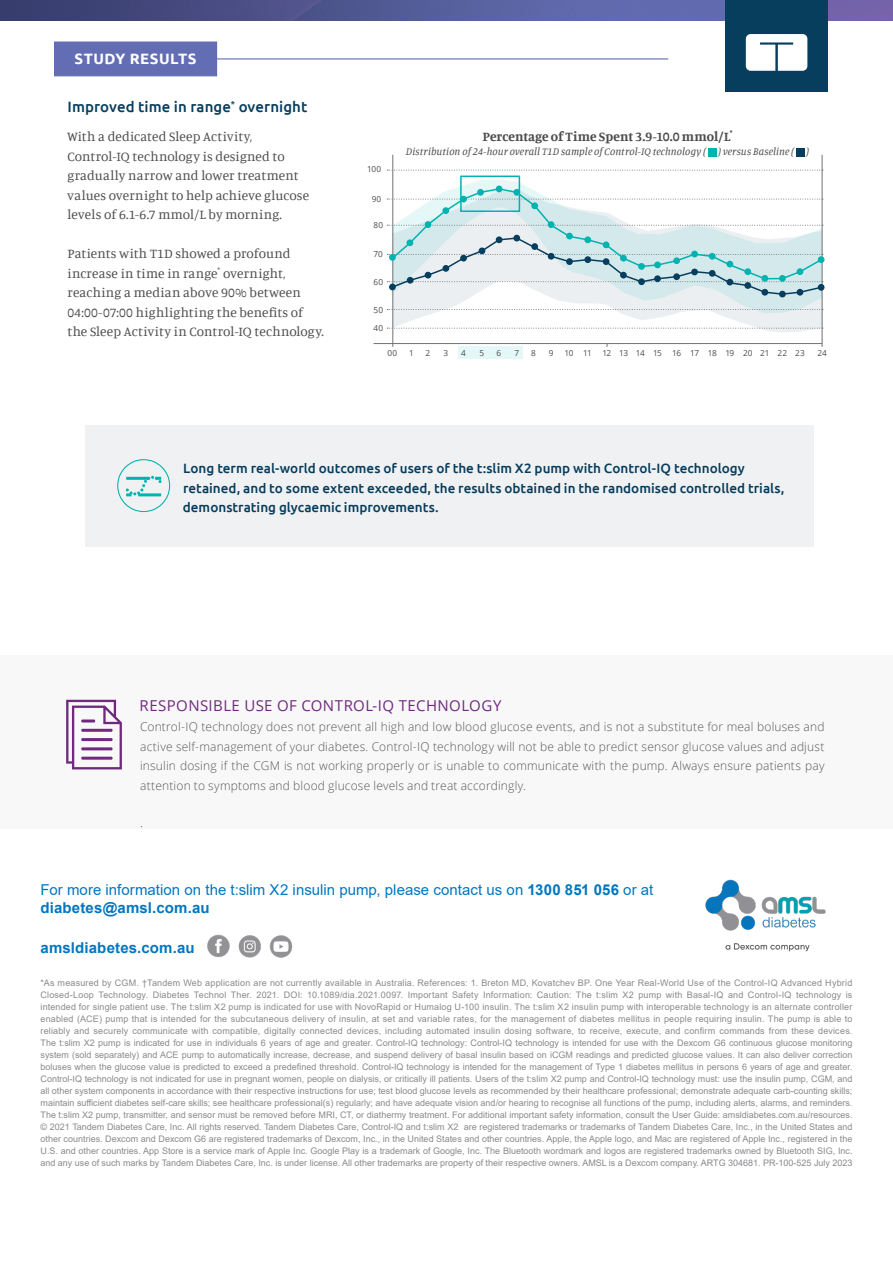
<style>
.page{position:relative;width:893px;height:1263px;background:#fff}
.page>*{position:absolute;margin:0;border:0;box-sizing:border-box;transform-origin:0 0}
.t1{font:15px/18px "Arial";letter-spacing:.005em;color:#0077c0}
.Callout_-_Subhead{font:15px "Open Sans";letter-spacing:.03em;color:#6f297f}
.Subhead{font:500 15px "Ubuntu";letter-spacing:.005em;color:#073d5d}
.t2{font:700 15px "Arial";letter-spacing:.01em;color:#0077c0}
.Section_Header{font:700 15px "Ubuntu";letter-spacing:.035em;color:#fff}
.Body{font:13.5px/19.5px "Manuale";letter-spacing:.01em;color:#4b4c4d}
.Intro{font:500 13.5px/19.5px "Ubuntu";color:#073d5d}
.Table_-_Title{font:700 13.5px "Manuale";letter-spacing:.005em;color:#4b4c4d}
.Dimensions{font:300 12.75px "Open Sans";color:#57585a}
.Dimensions-2{font:300 12px/19.5px "Open Sans";letter-spacing:.015em;color:#57585a;text-align:justify}
.Table_-_Subtitle{font:italic 10.5px "Manuale";letter-spacing:.005em;color:#4b4c4d}
.Disclosures{font:9px/12px "Arial";color:#8a8a8e;text-align:justify}
.t3{font:8.25px "Open Sans";letter-spacing:-.01em;color:#4b4c4d}
.s1{font-weight:700}
</style>
<div class="page">
<img style="left:0;top:0;width:893px;height:20px">
<div style="left:0;top:655px;width:893px;height:173px;background:#f8f8f8"></div>
<svg style="left:66px;top:700px;width:56px;height:69px"></svg>
<svg style="left:393px;top:313px;width:429px;height:20px"></svg>
<div style="left:458px;top:346px;width:64px;height:13px;background:#e6f7f7"></div>
<div style="left:708px;top:149px;width:8px;height:8px;background:#00b2b0"></div>
<div style="left:796px;top:149px;width:8px;height:8px;background:#073d5d"></div>
<div style="left:460px;top:176px;width:60px;height:36px;border:2px solid #00b2b0"></div>
<svg style="left:387px;top:328px;width:435px;height:1px"></svg>
<svg style="left:387px;top:170px;width:435px;height:1px"></svg>
<hr style="left:374px;top:343px;width:448px;height:1px;background:#717275">
<svg style="left:393px;top:179px;width:429px;height:134px"></svg>
<hr style="left:392px;top:155px;width:1px;height:192px;background:#717275">
<hr style="left:822px;top:155px;width:1px;height:192px;background:#717275">
<div style="left:818px;top:256px;width:6px;height:7px;background:#00b2b0;border-radius:50%"></div>
<div style="left:779px;top:291px;width:7px;height:6px;background:#073d5d;border-radius:50%"></div>
<div style="left:818px;top:284px;width:6px;height:7px;background:#073d5d;border-radius:50%"></div>
<svg style="left:387px;top:186px;width:436px;height:110px"></svg>
<div style="left:85px;top:425px;width:728px;height:122px;background:#f0f1f2"></div>
<svg style="left:117px;top:459px;width:53px;height:53px"></svg>
<hr style="left:54px;top:58px;width:614px;height:2px;background:#636db3">
<div style="left:54px;top:42px;width:163px;height:34px;background:#636db3"></div>
<div style="left:725px;top:0;width:103px;height:91px;background:#073d5d"></div>
<svg style="left:746px;top:34px;width:61px;height:37px;background:#ecf0f3"></svg>
<img style="left:207px;top:934px;width:86px;height:24px">
<img style="left:705px;top:879px;width:121px;height:73px">
<p class="Section_Header" style="left:75px;top:50px;width:124px">STUDY RESULTS</p>
<p class="Subhead" style="left:68px;top:97px;width:241px">Improved time in range<sup>*</sup> overnight</p>
<p class="Body" style="left:68px;top:127px;width:243px">With a dedicated Sleep Activity, Control-IQ technology is designed to gradually narrow and lower treatment values overnight to help achieve glucose levels of 6.1-6.7 mmol/L by morning.</p>
<p class="Body" style="left:68px;top:244px;width:258px">Patients with T1D showed a profound increase in time in range<sup>*</sup> overnight, reaching a median above 90% between 04:00-07:00 highlighting the benefits of the Sleep Activity in Control-IQ technology.</p>
<p class="t3" style="left:367px;top:163px;width:16px">100</p>
<p class="t3" style="left:372px;top:193px;width:11px">90</p>
<p class="t3" style="left:373px;top:219px;width:11px">80</p>
<p class="t3" style="left:373px;top:249px;width:11px">70</p>
<p class="t3" style="left:373px;top:276px;width:11px">60</p>
<p class="t3" style="left:373px;top:304px;width:11px">50</p>
<p class="t3" style="left:373px;top:323px;width:11px">40</p>
<p class="Table_-_Title" style="left:482px;top:128px;width:252px">Percentage of Time Spent 3.9-10.0 mmol/L<sup>*</sup></p>
<p class="Table_-_Subtitle" style="left:406px;top:145px;width:405px">Distribution of 24-hour overall T1D sample of Control-IQ technology ( ) versus Baseline ( )</p>
<p class="t3" style="left:388px;top:347px;width:11px">00</p>
<p class="t3" style="left:409px;top:347px;width:6px">1</p>
<p class="t3" style="left:426px;top:347px;width:6px">2</p>
<p class="t3" style="left:443px;top:347px;width:6px">3</p>
<p class="t3" style="left:461px;top:347px;width:6px">4</p>
<p class="t3" style="left:480px;top:347px;width:6px">5</p>
<p class="t3" style="left:496px;top:347px;width:6px">6</p>
<p class="t3" style="left:514px;top:347px;width:6px">7</p>
<p class="t3" style="left:531px;top:347px;width:6px">8</p>
<p class="t3" style="left:549px;top:347px;width:6px">9</p>
<p class="t3" style="left:564px;top:347px;width:11px">10</p>
<p class="t3" style="left:583px;top:347px;width:10px">11</p>
<p class="t3" style="left:602px;top:347px;width:10px">12</p>
<p class="t3" style="left:619px;top:347px;width:10px">13</p>
<p class="t3" style="left:636px;top:347px;width:11px">14</p>
<p class="t3" style="left:653px;top:347px;width:11px">15</p>
<p class="t3" style="left:672px;top:347px;width:11px">16</p>
<p class="t3" style="left:690px;top:347px;width:10px">17</p>
<p class="t3" style="left:708px;top:347px;width:11px">18</p>
<p class="t3" style="left:725px;top:347px;width:11px">19</p>
<p class="t3" style="left:743px;top:347px;width:11px">20</p>
<p class="t3" style="left:760px;top:347px;width:11px">21</p>
<p class="t3" style="left:778px;top:347px;width:11px">22</p>
<p class="t3" style="left:795px;top:347px;width:11px">23</p>
<p class="t3" style="left:817px;top:347px;width:11px">24</p>
<p class="Intro" style="left:183px;top:458px;width:603px">Long term real-world outcomes of users of the t:slim X2 pump with Control-IQ technology retained, and to some extent exceeded, the results obtained in the randomised controlled trials, demonstrating glycaemic improvements.</p>
<p class="Callout_-_Subhead" style="left:140px;top:695px;width:363px">RESPONSIBLE USE OF CONTROL-IQ TECHNOLOGY</p>
<p class="Dimensions-2" style="left:140px;top:717px;width:686px">Control-IQ technology does not prevent all high and low blood glucose events, and is not a substitute for meal boluses and active self-management of your diabetes. Control-IQ technology will not be able to predict sensor glucose values and adjust insulin dosing if the CGM is not working properly or is unable to communicate with the pump. Always ensure patients pay attention to symptoms and blood glucose levels and treat accordingly.</p>
<p class="Dimensions" style="left:140px;top:814px;width:5px">.</p>
<p class="t1" style="left:40px;top:880px;width:614px">For more information on the t:slim X2 insulin pump, please contact us on <span class="s1">1300 851 056</span> or at <span class="s1">diabetes@amsl.com.au</span></p>
<p class="t2" style="left:40px;top:937px;width:156px">amsldiabetes.com.au</p>
<p class="Disclosures" style="left:40px;top:977px;width:813px">*As measured by CGM. †Tandem Web application are not currently available in Australia. References: 1. Breton MD, Kovatchev BP. One Year Real-World Use of the Control-IQ Advanced Hybrid Closed-Loop Technology. Diabetes Technol Ther. 2021. DOI: 10.1089/dia.2021.0097. Important Safety Information: Caution: The t:slim X2 pump with Basal-IQ and Control-IQ technology is intended for single patient use. The t:slim X2 pump is indicated for use with NovoRapid or Humalog U-100 insulin. The t:slim X2 insulin pump with interoperable technology is an alternate controller enabled (ACE) pump that is intended for the subcutaneous delivery of insulin, at set and variable rates, for the management of diabetes mellitus in people requiring insulin. The pump is able to reliably and securely communicate with compatible, digitally connected devices, including automated insulin dosing software, to receive, execute, and confirm commands from these devices.<br>The t:slim X2 pump is indicated for use in individuals 6 years of age and greater. Control-IQ technology: Control-IQ technology is intended for use with the Dexcom G6 continuous glucose monitoring system (sold separately) and ACE pump to automatically increase, decrease, and suspend delivery of basal insulin based on iCGM readings and predicted glucose values. It can also deliver correction boluses when the glucose value is predicted to exceed a predefined threshold. Control-IQ technology is intended for the management of Type 1 diabetes mellitus in persons 6 years of age and greater.<br>Control-IQ technology is not indicated for use in pregnant women, people on dialysis, or critically ill patients. Users of the t:slim X2 pump and Control-IQ technology must: use the insulin pump, CGM, and all other system components in accordance with their respective instructions for use; test blood glucose levels as recommended by their healthcare professional; demonstrate adequate carb-counting skills; maintain sufficient diabetes self-care skills; see healthcare professional(s) regularly; and have adequate vision and/or hearing to recognise all functions of the pump, including alerts, alarms, and reminders.<br>The t:slim X2 pump, transmitter, and sensor must be removed before MRI, CT, or diathermy treatment. For additional important safety information, consult the User Guide: amsldiabetes.com.au/resources. © 2021 Tandem Diabetes Care, Inc. All rights reserved. Tandem Diabetes Care, Control-IQ and t:slim X2 are registered trademarks or trademarks of Tandem Diabetes Care, Inc., in the United States and other countries. Dexcom and Dexcom G6 are registered trademarks of Dexcom, Inc., in the United States and other countries. Apple, the Apple logo, and Mac are registered of Apple Inc., registered in the U.S. and other countries. App Store is a service mark of Apple Inc. Google Play is a trademark of Google, Inc. The Bluetooth wordmark and logos are registered trademarks owned by Bluetooth SIG, Inc. and any use of such marks by Tandem Diabetes Care, Inc. is under license. All other trademarks are property of their respective owners. AMSL is a Dexcom company. ARTG 304681. PR-100-525 July 2023</p>
</div>
